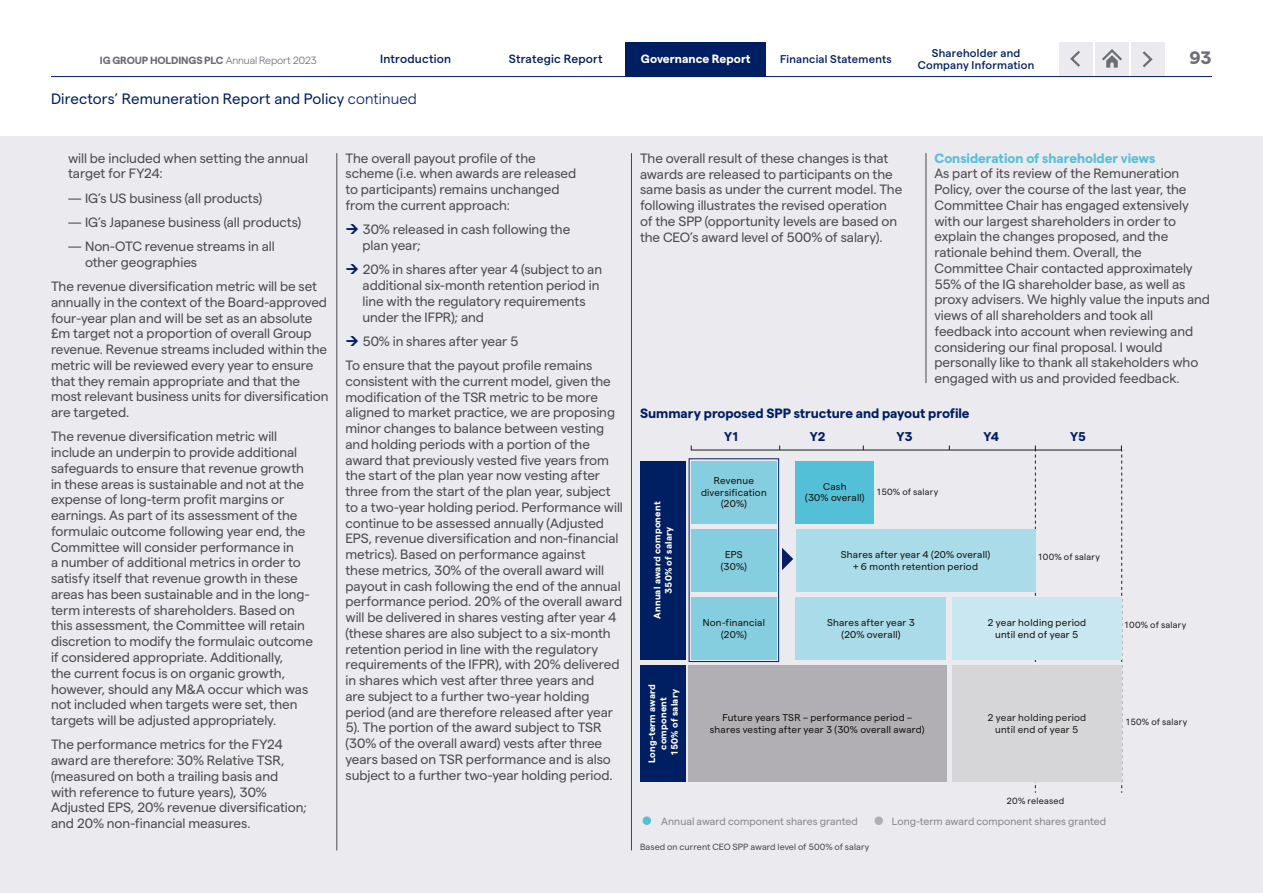
<style>
.page{position:relative;width:1263px;height:893px;background:#fff}
.page>*{position:absolute;margin:0;border:0;box-sizing:border-box;transform-origin:0 0}
.t1{font:700 18px "Matter IGTF";color:#6c6e74}
.t2{font:15px "Matter IGTF";letter-spacing:.005em;color:#001e62}
.t3{font:13.5px/15.8px "Matter IGTF";letter-spacing:-.005em;color:#4a4a49}
.t4{font:700 13.5px "Matter IGTF";letter-spacing:-.005em;color:#001e62}
.t5{font:700 13.5px "Matter IGTF";letter-spacing:-.005em;color:#53c0d7}
.t6{font:700 12.75px "Matter IGTF";letter-spacing:-.03em;color:#001e62}
.t7{font:500 12px "Matter IGTF";letter-spacing:.015em;color:#001e62}
.t8{font:700 12px "Matter IGTF";color:#fff}
.t9{font:500 11.25px "Matter IGTF";letter-spacing:.02em;color:#001e62}
.t10{font:10.5px "Matter IGTF";letter-spacing:.005em;color:#878787}
.t11{font:700 10.5px "Matter IGTF";letter-spacing:-.01em;color:#6c6e74}
.t12{font:9.9px/11.9px "Matter IGTF";letter-spacing:.02em;color:#13110c;text-align:center}
.t13{font:9.9px/11.9px "Matter IGTF";letter-spacing:.02em;color:#1d1d1b;text-align:center}
.t14{font:700 9.45px/11.2px "Matter IGTF";letter-spacing:.025em;color:#fff;text-align:center}
.t15{font:9px "Matter IGTF";letter-spacing:.025em;color:#1d1d1b}
.t16{font:9px "Matter IGTF";letter-spacing:.01em;color:#4a4a49}
.s1{font-weight:300}
</style>
<div class="page">
<div style="left:0;top:136px;width:1263px;height:757px;background:#eaeaef"></div>
<svg style="left:1121px;top:450px;width:1px;height:343px"></svg>
<div style="left:640px;top:461px;width:45px;height:198px;background:#001e62"></div>
<div style="left:640px;top:665px;width:45px;height:117px;background:#001e62"></div>
<svg style="left:1035px;top:445px;width:1px;height:348px"></svg>
<div style="left:688px;top:665px;width:258px;height:117px;background:#b1afb3"></div>
<div style="left:952px;top:665px;width:169px;height:117px;background:#d6d5d7"></div>
<div style="left:691px;top:461px;width:85px;height:62px;background:#85cedf"></div>
<div style="left:691px;top:529px;width:85px;height:62px;background:#85cedf"></div>
<div style="left:691px;top:597px;width:85px;height:62px;background:#85cedf"></div>
<div style="left:796px;top:461px;width:78px;height:62px;background:#53c0d7"></div>
<div style="left:796px;top:529px;width:239px;height:62px;background:#a9dbe8"></div>
<div style="left:796px;top:597px;width:150px;height:62px;background:#a9dbe8"></div>
<div style="left:952px;top:597px;width:169px;height:62px;background:#c9e7f0"></div>
<div style="left:689px;top:458px;width:90px;height:204px;border:1px solid #001e62"></div>
<svg style="left:782px;top:548px;width:11px;height:22px"></svg>
<div style="left:642px;top:816px;width:9px;height:9px;background:#53c0d7;border-radius:50%"></div>
<div style="left:874px;top:816px;width:9px;height:9px;background:#b1afb3;border-radius:50%"></div>
<div style="left:626px;top:42px;width:140px;height:34px;background:#001e62"></div>
<hr style="left:51px;top:76px;width:1161px;height:1px;background:#001e62">
<hr style="left:337px;top:153px;width:1px;height:697px;background:#4a4a49">
<hr style="left:631px;top:153px;width:1px;height:697px;background:#4a4a49">
<hr style="left:926px;top:153px;width:1px;height:230px;background:#4a4a49">
<div style="left:1095px;top:43px;width:34px;height:33px;background:#eaeaef"></div>
<svg style="left:1102px;top:49px;width:20px;height:19px"></svg>
<div style="left:1059px;top:43px;width:33px;height:33px;background:#eaeaef"></div>
<svg style="left:1070px;top:51px;width:10px;height:16px"></svg>
<div style="left:1131px;top:43px;width:34px;height:33px;background:#eaeaef"></div>
<svg style="left:1142px;top:51px;width:11px;height:17px"></svg>
<p class="t9" style="left:932px;top:45px;width:90px">Shareholder and</p>
<p class="t7" style="left:380px;top:50px;width:72px">Introduction</p>
<p class="t7" style="left:509px;top:50px;width:95px">Strategic Report</p>
<p class="t8" style="left:641px;top:50px;width:111px">Governance Report</p>
<p class="t9" style="left:780px;top:51px;width:113px">Financial Statements</p>
<p class="t11" style="left:100px;top:52px;width:219px">IG GROUP HOLDINGS PLC <span class="s1">Annual Report 2023</span></p>
<p class="t9" style="left:918px;top:57px;width:118px">Company Information</p>
<h1 class="t1" style="left:1189px;top:44px;width:24px">93</h1>
<p class="t2" style="left:51px;top:88px;width:367px">Directors’ Remuneration Report and Policy <span class="s1">continued</span></p>
<p class="t3" style="left:68px;top:149px;width:241px">will be included when setting the annual target for FY24:</p>
<p class="t3" style="left:68px;top:189px;width:196px">— IG’s US business (all products)</p>
<p class="t3" style="left:68px;top:213px;width:235px">— IG’s Japanese business (all products)</p>
<p class="t3" style="left:85px;top:237px;width:191px;text-indent:-17px">— Non-OTC revenue streams in all other geographies</p>
<p class="t3" style="left:51px;top:277px;width:279px">The revenue diversification metric will be set annually in the context of the Board-approved four-year plan and will be set as an absolute £m target not a proportion of overall Group revenue. Revenue streams included within the metric will be reviewed every year to ensure that they remain appropriate and that the most relevant business units for diversification are targeted.</p>
<p class="t3" style="left:51px;top:428px;width:263px">The revenue diversification metric will include an underpin to provide additional safeguards to ensure that revenue growth in these areas is sustainable and not at the expense of long-term profit margins or earnings. As part of its assessment of the formulaic outcome following year end, the Committee will consider performance in<br>a number of additional metrics in order to satisfy itself that revenue growth in these areas has been sustainable and in the long&shy;term interests of shareholders. Based on this assessment, the Committee will retain discretion to modify the formulaic outcome if considered appropriate. Additionally,<br>the current focus is on organic growth, however, should any M&amp;A occur which was not included when targets were set, then targets will be adjusted appropriately.</p>
<p class="t3" style="left:51px;top:735px;width:257px">The performance metrics for the FY24 award are therefore: 30% Relative TSR, (measured on both a trailing basis and with reference to future years), 30% Adjusted EPS, 20% revenue diversification; and 20% non-financial measures.</p>
<p class="t3" style="left:345px;top:149px;width:232px">The overall payout profile of the scheme (i.e. when awards are released to participants) remains unchanged from the current approach:</p>
<p class="t3" style="left:362px;top:220px;width:209px">30% released in cash following the plan year;</p>
<p class="t3" style="left:362px;top:260px;width:241px">20% in shares after year 4 (subject to an additional six-month retention period in line with the regulatory requirements under the IFPR); and</p>
<p class="t3" style="left:345px;top:328px;width:248px;line-height:24.3px;text-indent:17px">50% in shares after year 5<br>To ensure that the payout profile remains</p>
<p class="t3" style="left:345px;top:372px;width:279px">consistent with the current model, given the modification of the TSR metric to be more aligned to market practice, we are proposing minor changes to balance between vesting and holding periods with a portion of the award that previously vested five years from the start of the plan year now vesting after three from the start of the plan year, subject to a two-year holding period. Performance will continue to be assessed annually (Adjusted EPS, revenue diversification and non-financial metrics). Based on performance against<br>these metrics, 30% of the overall award will payout in cash following the end of the annual performance period. 20% of the overall award will be delivered in shares vesting after year 4 (these shares are also subject to a six-month retention period in line with the regulatory requirements of the IFPR), with 20% delivered in shares which vest after three years and<br>are subject to a further two-year holding period (and are therefore released after year 5). The portion of the award subject to TSR (30% of the overall award) vests after three years based on TSR performance and is also subject to a further two-year holding period.</p>
<p class="t5" style="left:934px;top:148px;width:222px">Consideration of shareholder views</p>
<p class="t3" style="left:934px;top:165px;width:277px">As part of its review of the Remuneration Policy, over the course of the last year, the Committee Chair has engaged extensively with our largest shareholders in order to explain the changes proposed, and the rationale behind them. Overall, the Committee Chair contacted approximately 55% of the IG shareholder base, as well as proxy advisers. We highly value the inputs and views of all shareholders and took all feedback into account when reviewing and considering our final proposal. I would personally like to thank all stakeholders who engaged with us and provided feedback.</p>
<p class="t4" style="left:640px;top:403px;width:331px">Summary proposed SPP structure and payout profile</p>
<p class="t3" style="left:640px;top:149px;width:264px">The overall result of these changes is that awards are released to participants on the same basis as under the current model. The following illustrates the revised operation of the SPP (opportunity levels are based on the CEO’s award level of 500% of salary).</p>
<p class="t14" style="left:651px;top:619px;width:119px;rotate:-90deg">Annual award component<br>350% of salary</p>
<p class="t14" style="left:645px;top:763px;width:81px;rotate:-90deg">Long-term award component<br>150% of salary</p>
<p class="t6" style="left:724px;top:427px;width:17px">Y1</p>
<p class="t6" style="left:810px;top:427px;width:17px">Y2</p>
<p class="t6" style="left:896px;top:427px;width:18px">Y3</p>
<p class="t6" style="left:983px;top:427px;width:17px">Y4</p>
<p class="t6" style="left:1070px;top:427px;width:18px">Y5</p>
<p class="t12" style="left:701px;top:473px;width:67px">Revenue diversification (20%)</p>
<p class="t12" style="left:805px;top:479px;width:61px">Cash<br>(30% overall)</p>
<p class="t15" style="left:876px;top:485px;width:64px">150% of salary</p>
<p class="t12" style="left:721px;top:547px;width:28px">EPS (30%)</p>
<p class="t12" style="left:841px;top:547px;width:151px">Shares after year 4 (20% overall) + 6 month retention period</p>
<p class="t15" style="left:1037px;top:550px;width:64px">100% of salary</p>
<p class="t12" style="left:703px;top:616px;width:64px">Non-financial (20%)</p>
<p class="t12" style="left:827px;top:616px;width:89px">Shares after year 3 (20% overall)</p>
<p class="t12" style="left:987px;top:616px;width:100px">2 year holding period until end of year 5</p>
<p class="t12" style="left:710px;top:711px;width:216px">Future years TSR – performance period – shares vesting after year 3 (30% overall award)</p>
<p class="t13" style="left:987px;top:711px;width:100px">2 year holding period until end of year 5</p>
<p class="t15" style="left:1007px;top:794px;width:59px">20% released</p>
<p class="t10" style="left:661px;top:813px;width:198px">Annual award component shares granted</p>
<p class="t10" style="left:892px;top:813px;width:216px">Long-term award component shares granted</p>
<p class="t16" style="left:640px;top:841px;width:231px">Based on current CEO SPP award level of 500% of salary</p>
<p class="t15" style="left:1124px;top:619px;width:64px">100% of salary</p>
<p class="t15" style="left:1125px;top:715px;width:64px">150% of salary</p>
</div>
